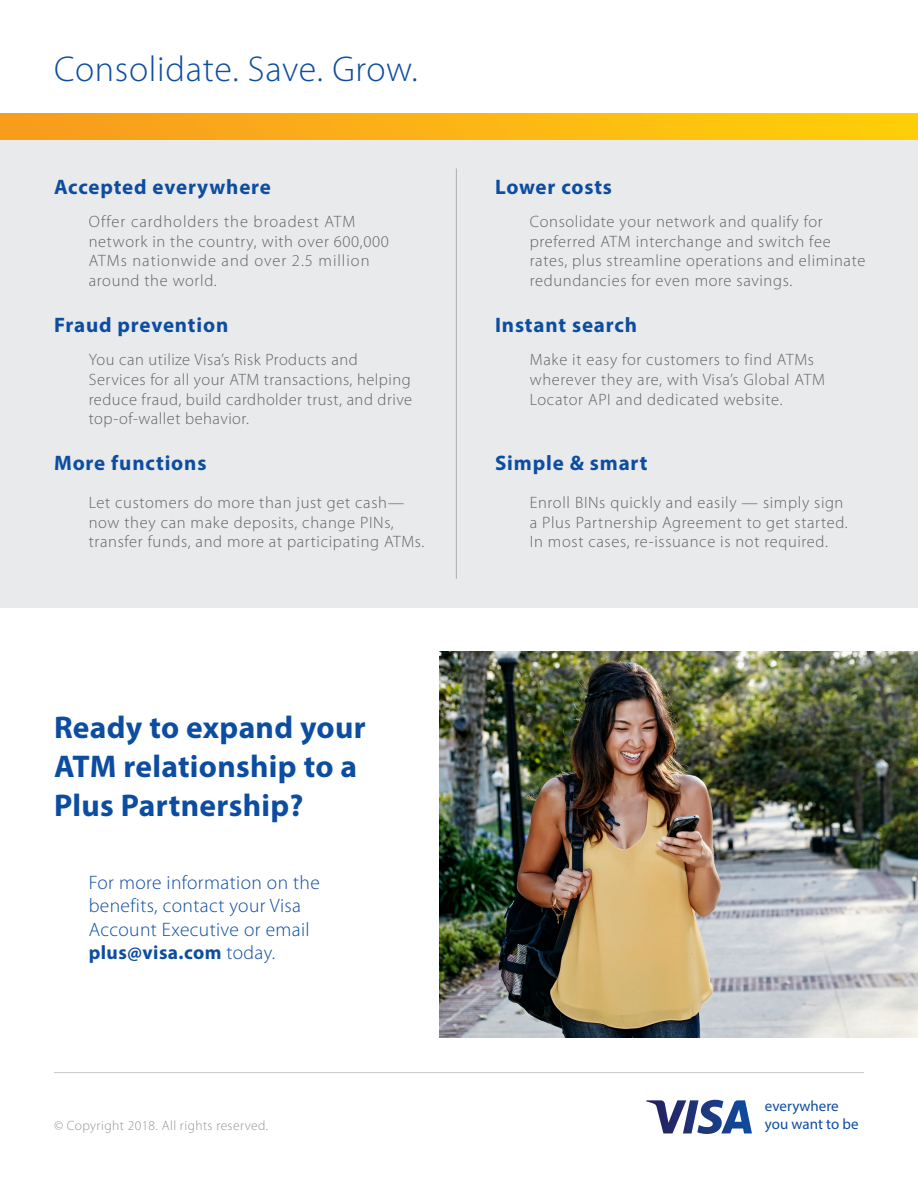
<style>
.page{position:relative;width:918px;height:1188px;background:#fff}
.page>*{position:absolute;margin:0;border:0;box-sizing:border-box;transform-origin:0 0}
.t1{font:300 36px "Myriad Pro";letter-spacing:.02em;color:#0d4da1}
.t2{font:700 31.5px "Myriad Pro";letter-spacing:.01em;color:#0d4da1}
.t3{font:700 21px "Myriad Pro";letter-spacing:.04em;color:#0d4da1}
.t4{font:300 19.5px/23.4px "Myriad Pro";letter-spacing:.02em;color:#0d4da1}
.t5{font:300 16.5px/19.8px "Myriad Pro";letter-spacing:.04em;color:#636366}
.t6{font:15px "Myriad Pro";color:#0d4da1}
.t7{font:300 13.5px "Myriad Pro";letter-spacing:.03em;color:#939598}
.s1{font-weight:700}
</style>
<div class="page">
<div style="left:0;top:139px;width:918px;height:469px;background:#e9eaeb"></div>
<hr style="left:456px;top:168px;width:1px;height:411px;background:#acadb1">
<svg style="left:646px;top:1100px;width:106px;height:34px"></svg>
<div style="left:0;top:113px;width:918px;height:26px;background:linear-gradient(to right,#f89b1f,#ffcf09)"></div>
<img style="left:440px;top:651px;width:478px;height:387px">
<hr style="left:54px;top:1072px;width:810px;height:1px;background:#c9cacc">
<p class="t1" style="left:54px;top:49px;width:365px">Consolidate. Save. Grow.</p>
<p class="t3" style="left:54px;top:173px;width:219px">Accepted everywhere</p>
<p class="t5" style="left:89px;top:212px;width:302px">Offer cardholders the broadest ATM network in the country, with over 600,000<br>ATMs nationwide and over 2.5 million around the world.</p>
<p class="t3" style="left:54px;top:311px;width:176px">Fraud prevention</p>
<p class="t5" style="left:89px;top:350px;width:325px">You can utilize Visa’s Risk Products and Services for all your ATM transactions, helping reduce fraud, build cardholder trust, and drive top-of-wallet behavior.</p>
<p class="t3" style="left:54px;top:449px;width:154px">More functions</p>
<p class="t5" style="left:89px;top:493px;width:337px">Let customers do more than just get cash— now they can make deposits, change PINs, transfer funds, and more at participating ATMs.</p>
<p class="t2" style="left:54px;top:707px;width:313px">Ready to expand your</p>
<p class="t2" style="left:54px;top:746px;width:305px">ATM relationship to a</p>
<p class="t2" style="left:54px;top:785px;width:251px">Plus Partnership?</p>
<p class="t4" style="left:89px;top:871px;width:233px">For more information on the benefits, contact your Visa<br>Account Executive or email <span class="s1">plus@visa.com</span> today.</p>
<p class="t7" style="left:54px;top:1118px;width:216px">© Copyright 2018. All rights reserved.</p>
<p class="t3" style="left:495px;top:173px;width:119px">Lower costs</p>
<p class="t5" style="left:530px;top:212px;width:337px">Consolidate your network and qualify for preferred ATM interchange and switch fee rates, plus streamline operations and eliminate redundancies for even more savings.</p>
<p class="t3" style="left:495px;top:311px;width:144px">Instant search</p>
<p class="t5" style="left:530px;top:350px;width:297px">Make it easy for customers to find ATMs wherever they are, with Visa’s Global ATM<br>Locator API and dedicated website.</p>
<p class="t3" style="left:495px;top:449px;width:154px">Simple &amp; smart</p>
<p class="t5" style="left:530px;top:493px;width:320px">Enroll BINs quickly and easily — simply sign a Plus Partnership Agreement to get started.<br>In most cases, re-issuance is not required.</p>
<p class="t6" style="left:765px;top:1097px;width:75px">everywhere</p>
<p class="t6" style="left:765px;top:1115px;width:95px">you want to be</p>
</div>
